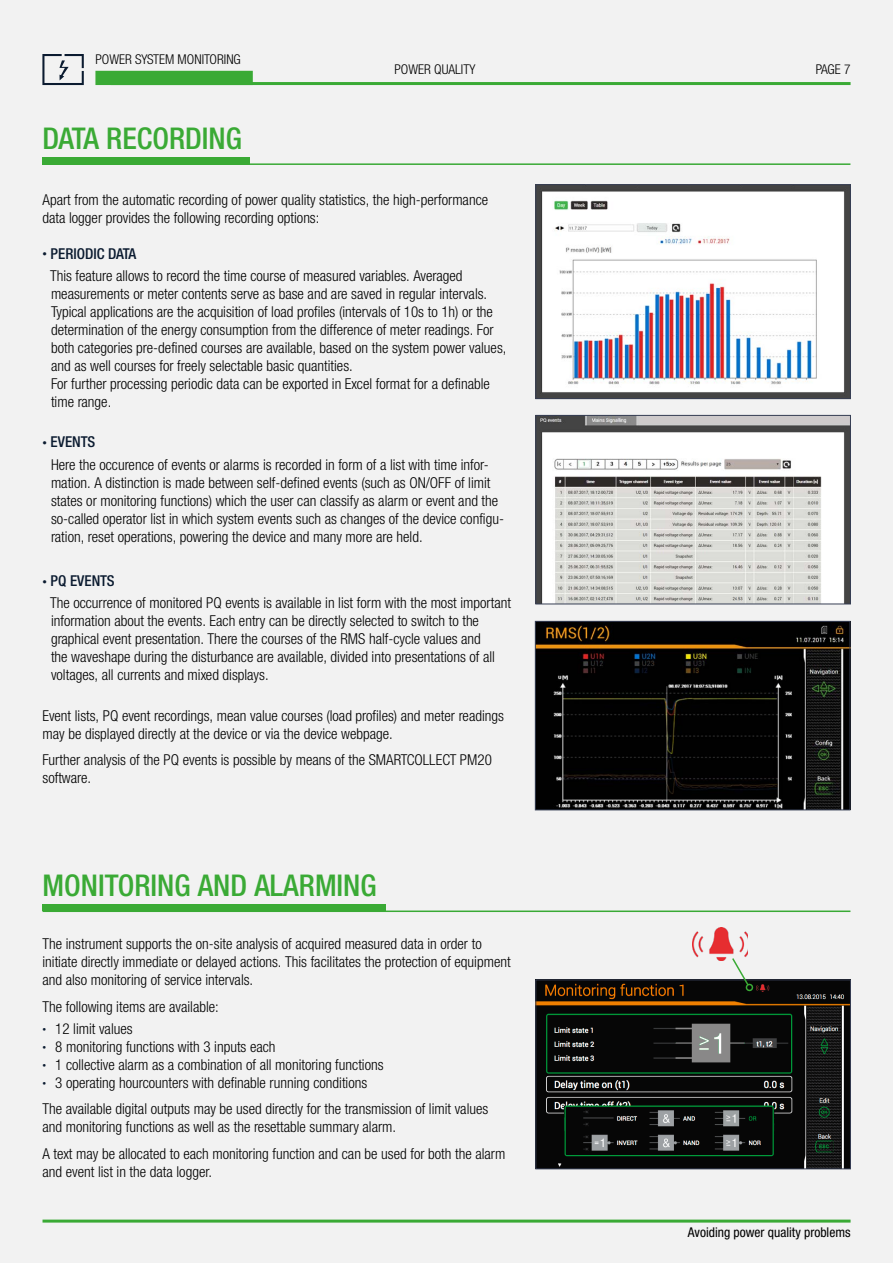
<style>
.page{position:relative;width:893px;height:1263px;background:#f2f2f2}
.page>*{position:absolute;margin:0;border:0;box-sizing:border-box;transform-origin:0 0}
.t1{font:500 condensed 30px "Helvetica Neue LTW1 G";color:#3aaa35}
.t2{font:300 condensed 15px/18px "Helvetica Neue LTW1 G";color:#000}
.t3{font:300 condensed 13.5px "Helvetica Neue LTW1 G";color:#000}
.t4{font:condensed 13.5px "Helvetica Neue LTW1 G";color:#000}
.s1{font-weight:500;font-size:9px;color:#0b1b30}
.s2{font-weight:500;color:#0b1b30}
.s3{font-size:7.5px;color:#0b1b30}
</style>
<div class="page">
<hr style="left:111px;top:82px;width:739px;height:3px;background:#3aaa35">
<div style="left:95px;top:71px;width:158px;height:14px;background:#3aaa35"></div>
<svg style="left:42px;top:54px;width:42px;height:31px"></svg>
<hr style="left:43px;top:1219px;width:808px;height:3px;background:#3aaa35">
<div style="left:43px;top:904px;width:343px;height:7px;background:#3aaa35"></div>
<hr style="left:43px;top:910px;width:807px;height:2px;background:#3aaa35">
<img style="left:538px;top:982px;width:311px;height:185px">
<div style="left:536px;top:980px;width:315px;height:189px;border:1px solid #363e54"></div>
<div style="left:43px;top:157px;width:207px;height:8px;background:#3aaa35"></div>
<hr style="left:43px;top:163px;width:807px;height:2px;background:#3aaa35">
<img style="left:538px;top:186px;width:311px;height:211px">
<div style="left:536px;top:184px;width:315px;height:215px;border:1px solid #363e54"></div>
<img style="left:537px;top:623px;width:311px;height:185px">
<div style="left:535px;top:621px;width:315px;height:189px;border:1px solid #363e54"></div>
<img style="left:538px;top:417px;width:311px;height:185px">
<div style="left:536px;top:415px;width:315px;height:189px;border:1px solid #363e54"></div>
<img style="left:692px;top:928px;width:56px;height:33px">
<svg style="left:731px;top:956px;width:24px;height:37px"></svg>
<p class="t3" style="left:95px;top:51px;width:147px">POWER SYSTEM MONITORING</p>
<h1 class="t1" style="left:43px;top:120px;width:201px">DATA RECORDING</h1>
<p class="t3" style="left:394px;top:62px;width:82px">POWER QUALITY</p>
<p class="t3" style="left:816px;top:62px;width:36px">PAGE 7</p>
<p class="t2" style="left:43px;top:191px;width:447px">Apart from the automatic recording of power quality statistics, the high-performance data logger provides the following recording options:</p>
<p class="t2" style="left:50px;top:243px;width:414px;line-height:22.2px;text-indent:-8px"><span class="s1">•</span> <span class="s2">PERIODIC DATA<br></span>This feature allows to record the time course of measured variables. Averaged</p>
<p class="t2" style="left:51px;top:285px;width:457px">measurements or meter contents serve as base and are saved in regular intervals.<br>Typical applications are the acquisition of load profiles (intervals of 10s to 1h) or the determination of the energy consumption from the difference of meter readings. For both categories pre-defined courses are available, based on the system power values, and as well courses for freely selectable basic quantities.<br>For further processing periodic data can be exported in Excel format for a definable time range.</p>
<p class="t2" style="left:51px;top:431px;width:439px;line-height:22.2px;text-indent:-9px"><span class="s1">•</span> <span class="s2">EVENTS<br></span>Here the occurence of events or alarms is recorded in form of a list with time infor-</p>
<p class="t2" style="left:51px;top:473px;width:454px">mation. A distinction is made between self-defined events (such as ON/OFF of limit states or monitoring functions) which the user can classify as alarm or event and the so-called operator list in which system events such as changes of the device configu&shy;ration, reset operations, powering the device and many more are held.</p>
<p class="t2" style="left:50px;top:570px;width:462px;line-height:22.2px;text-indent:-8px"><span class="s1">•</span> <span class="s2">PQ EVENTS<br></span>The occurrence of monitored PQ events is available in list form with the most important</p>
<p class="t2" style="left:51px;top:612px;width:445px">information about the events. Each entry can be directly selected to switch to the graphical event presentation. There the courses of the RMS half-cycle values and the waveshape during the disturbance are available, divided into presentations of all voltages, all currents and mixed displays.</p>
<p class="t2" style="left:43px;top:706px;width:463px">Event lists, PQ event recordings, mean value courses (load profiles) and meter readings may be displayed directly at the device or via the device webpage.</p>
<p class="t2" style="left:43px;top:751px;width:451px">Further analysis of the PQ events is possible by means of the SMARTCOLLECT PM20 software.</p>
<h1 class="t1" style="left:43px;top:867px;width:336px">MONITORING AND ALARMING</h1>
<p class="t2" style="left:43px;top:935px;width:470px">The instrument supports the on-site analysis of acquired measured data in order to initiate directly immediate or delayed actions. This facilitates the protection of equipment and also monitoring of service intervals.</p>
<p class="t2" style="left:43px;top:997px;width:178px">The following items are available:</p>
<p class="t2" style="left:43px;top:1020px;width:92px"><span class="s3">•</span> 12 limit values</p>
<p class="t2" style="left:43px;top:1038px;width:235px"><span class="s3">•</span> 8 monitoring functions with 3 inputs each</p>
<p class="t2" style="left:43px;top:1056px;width:343px"><span class="s3">•</span> 1 collective alarm as a combination of all monitoring functions</p>
<p class="t2" style="left:43px;top:1069px;width:447px;line-height:26.5px"><span class="s3">•</span> 3 operating hourcounters with definable running conditions<br>The available digital outputs may be used directly for the transmission of limit values</p>
<p class="t2" style="left:43px;top:1114px;width:464px;line-height:26.5px">and monitoring functions as well as the resettable summary alarm.<br>A text may be allocated to each monitoring function and can be used for both the alarm</p>
<p class="t2" style="left:43px;top:1163px;width:171px">and event list in the data logger.</p>
<p class="t4" style="left:688px;top:1224px;width:164px">Avoiding power quality problems</p>
</div>
